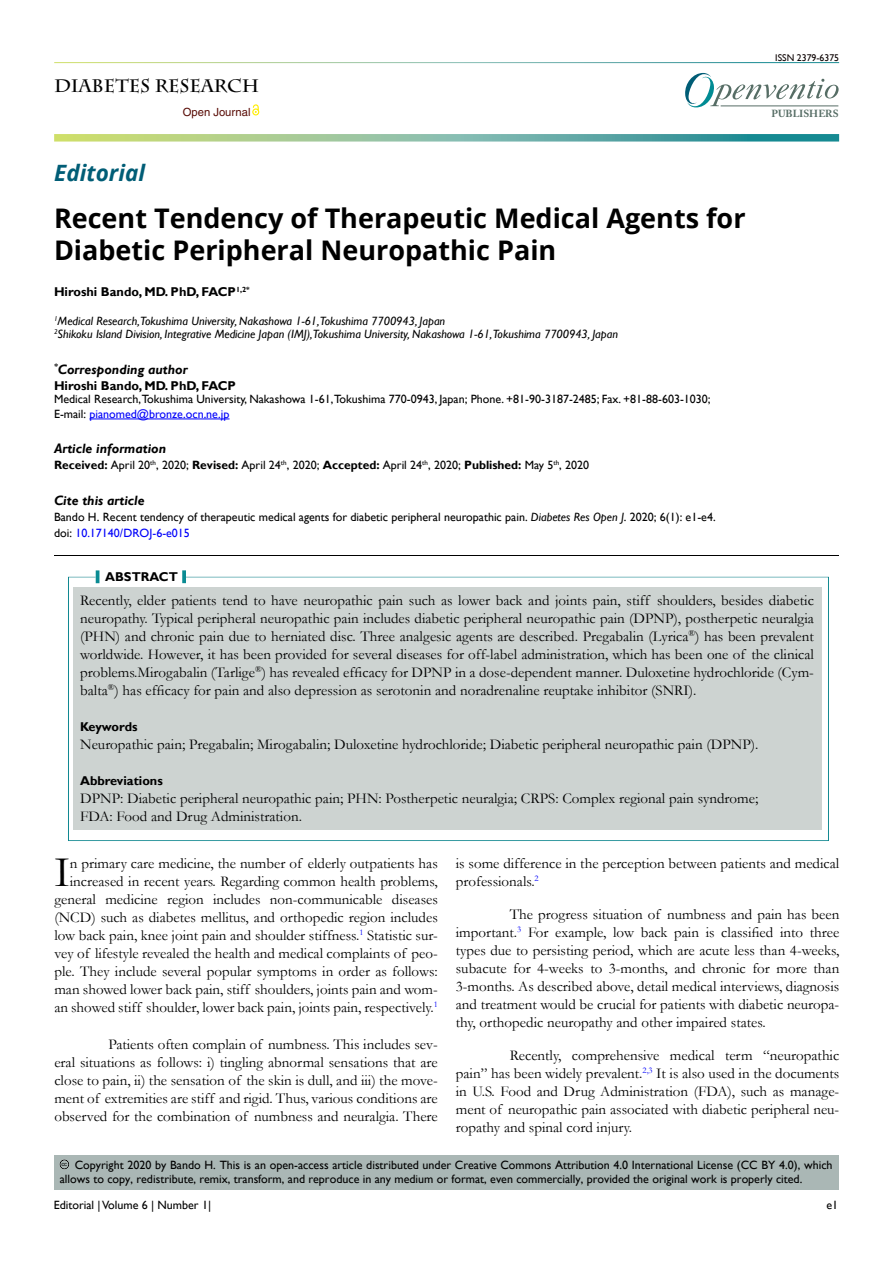
<style>
.page{position:relative;width:893px;height:1263px;background:#fff}
.page>*{position:absolute;margin:0;border:0;box-sizing:border-box;transform-origin:0 0}
.t1{font:43.8px "Garamond";color:#000}
.t2{font:700 27px/32.4px "Open Sans";color:#000}
.t3{font:italic 700 22.5px "Open Sans";color:#015d76}
.t4{font:700 18px "Charlemagne Std";color:#000}
.t5{font:15px/18px "Garamond";color:#000;text-align:justify}
.t6{font:italic 700 13.5px "Gill Sans";color:#000101}
.t7{font:italic 700 13.5px "Gill Sans";color:#000}
.t8{font:700 12.75px "Gill Sans";color:#000101}
.t9{font:700 12.75px "Gill Sans";color:#000}
.t10{font:12px/16px "Gill Sans";color:#000}
.t11{font:12px/14.5px "Gill Sans";color:#000101}
.t12{font:italic 12px/13.5px "Gill Sans";color:#000101}
.t13{font:11.25px "Helvetica LT Std";color:#580b05}
.t14{font:700 10.2px "Adobe Caslon Pro";color:#566d65}
.t15{font:9.75px "Gill Sans";color:#0a0000}
.t16{font:5.7px "Arial";color:#000}
.s1{color:#0000fa}
.s2{font-weight:700}
.s3{font-style:italic}
</style>
<div class="page">
<svg style="left:685px;top:73px;width:154px;height:35px"></svg>
<hr style="left:721px;top:106px;width:117px;height:1px;background:#566d65">
<svg style="left:54px;top:134px;width:785px;height:8px;background:#84bb9d"></svg>
<svg style="left:253px;top:104px;width:6px;height:10px"></svg>
<hr style="left:89px;top:419px;width:141px;height:1px;background:#0000fa">
<div style="left:42px;top:544px;width:810px;height:14px;background:#f9f2f3;opacity:.75"></div>
<div style="left:54px;top:1155px;width:785px;height:35px;background:#aab7b5"></div>
<div style="left:47px;top:1146px;width:37px;height:24px;background:#f9f2f3;opacity:.75"></div>
<div style="left:55px;top:566px;width:786px;height:276px;background:#f9f2f3;opacity:.75"></div>
<svg style="left:96px;top:570px;width:3px;height:13px"></svg>
<svg style="left:182px;top:570px;width:4px;height:13px"></svg>
<p class="t4" style="left:54px;top:76px;width:207px">DIABETES RESEARCH</p>
<h3 class="t3" style="left:54px;top:157px;width:92px">Editorial</h3>
<p class="t13" style="left:183px;top:105px;width:69px">Open Journal</p>
<h2 class="t2" style="left:54px;top:201px;width:693px">Recent Tendency of Therapeutic Medical Agents for<br>Diabetic Peripheral Neuropathic Pain</h2>
<p class="t8" style="left:54px;top:284px;width:197px">Hiroshi Bando, MD. PhD, FACP<sup>1,2*</sup></p>
<p class="t12" style="left:54px;top:314px;width:565px"><sup>1</sup>Medical Research,Tokushima University, Nakashowa 1-61,Tokushima 7700943, Japan<br><sup>2</sup>Shikoku Island Division, Integrative Medicine Japan (IMJ),Tokushima University, Nakashowa 1-61,Tokushima 7700943, Japan</p>
<p class="t6" style="left:54px;top:361px;width:135px"><sup>*</sup>Corresponding author</p>
<p class="t8" style="left:54px;top:378px;width:183px">Hiroshi Bando, MD. PhD, FACP</p>
<p class="t11" style="left:54px;top:392px;width:658px">Medical Research,Tokushima University, Nakashowa 1-61,Tokushima 770-0943, Japan; Phone. +81-90-3187-2485; Fax. +81-88-603-1030;<br>E-mail: <span class="s1">pianomed@bronze.ocn.ne.jp</span></p>
<p class="t6" style="left:54px;top:440px;width:114px">Article information</p>
<p class="t11" style="left:54px;top:458px;width:537px"><span class="s2">Received:</span> April 20<sup>th</sup>, 2020; <span class="s2">Revised:</span> April 24<sup>th</sup>, 2020; <span class="s2">Accepted:</span> April 24<sup>th</sup>, 2020; <span class="s2">Published:</span> May 5<sup>th</sup>, 2020</p>
<p class="t7" style="left:54px;top:493px;width:92px">Cite this article</p>
<p class="t10" style="left:54px;top:509px;width:663px">Bando H. Recent tendency of therapeutic medical agents for diabetic peripheral neuropathic pain. <span class="s3">Diabetes Res Open J</span>. 2020; 6(1): e1-e4. doi: <span class="s1">10.17140/DROJ-6-e015</span></p>
<p class="t15" style="left:775px;top:52px;width:65px">ISSN 2379-6375</p>
<p class="t14" style="left:771px;top:108px;width:69px">PUBLISHERS</p>
<p class="t9" style="left:105px;top:569px;width:74px">ABSTRACT</p>
<p class="t5" style="left:80px;top:591px;width:735px">Recently, elder patients tend to have neuropathic pain such as lower back and joints pain, stiff shoulders, besides diabetic neuropathy. Typical peripheral neuropathic pain includes diabetic peripheral neuropathic pain (DPNP), postherpetic neuralgia (PHN) and chronic pain due to herniated disc. Three analgesic agents are described. Pregabalin (Lyrica<sup>®</sup>) has been prevalent worldwide. However, it has been provided for several diseases for off-label administration, which has been one of the clinical problems.Mirogabalin (Tarlige<sup>®</sup>) has revealed efficacy for DPNP in a dose-dependent manner. Duloxetine hydrochloride (Cym&shy;balta<sup>®</sup>) has efficacy for pain and also depression as serotonin and noradrenaline reuptake inhibitor (SNRI).</p>
<p class="t9" style="left:80px;top:719px;width:59px">Keywords</p>
<p class="t5" style="left:80px;top:735px;width:680px">Neuropathic pain; Pregabalin; Mirogabalin; Duloxetine hydrochloride; Diabetic peripheral neuropathic pain (DPNP).</p>
<p class="t9" style="left:80px;top:773px;width:84px">Abbreviations</p>
<p class="t5" style="left:80px;top:789px;width:680px">DPNP: Diabetic peripheral neuropathic pain; PHN: Postherpetic neuralgia; CRPS: Complex regional pain syndrome;<br>FDA: Food and Drug Administration.</p>
<p class="t5" style="left:54px;top:854px;width:385px;text-align:right">n primary care medicine, the number of elderly outpatients has increased in recent years. Regarding common health problems, general medicine region includes non-communicable diseases (NCD) such as diabetes mellitus, and orthopedic region includes low back pain, knee joint pain and shoulder stiffness.<sup>1</sup> Statistic sur&shy;vey of lifestyle revealed the health and medical complaints of peo&shy;ple. They include several popular symptoms in order as follows: man showed lower back pain, stiff shoulders, joints pain and wom&shy;an showed stiff shoulder, lower back pain, joints pain, respectively.<sup>1</sup></p>
<p class="t5" style="left:54px;top:1035px;width:385px;text-indent:54px">Patients often complain of numbness. This includes sev&shy;eral situations as follows: i) tingling abnormal sensations that are close to pain, ii) the sensation of the skin is dull, and iii) the move&shy;ment of extremities are stiff and rigid. Thus, various conditions are observed for the combination of numbness and neuralgia. There</p>
<h1 class="t1" style="left:54px;top:843px;width:17px">I</h1>
<p class="t5" style="left:456px;top:854px;width:385px">is some difference in the perception between patients and medical professionals.<sup>2</sup></p>
<p class="t5" style="left:456px;top:905px;width:385px;text-indent:54px">The progress situation of numbness and pain has been important.<sup>3</sup> For example, low back pain is classified into three types due to persisting period, which are acute less than 4-weeks, subacute for 4-weeks to 3-months, and chronic for more than 3-months. As described above, detail medical interviews, diagnosis and treatment would be crucial for patients with diabetic neuropa&shy;thy, orthopedic neuropathy and other impaired states.</p>
<p class="t5" style="left:456px;top:1046px;width:385px;text-indent:54px">Recently, comprehensive medical term “neuropathic pain” has been widely prevalent.<sup>2,3</sup> It is also used in the documents in U.S. Food and Drug Administration (FDA), such as manage&shy;ment of neuropathic pain associated with diabetic peripheral neu&shy;ropathy and spinal cord injury.</p>
<p class="t10" style="left:60px;top:1158px;width:774px;line-height:14.4px;text-indent:15px">Copyright 2020 by Bando H. This is an open-access article distributed under Creative Commons Attribution 4.0 International License (CC BY 4.0), which allows to copy, redistribute, remix, transform, and reproduce in any medium or format, even commercially, provided the original work is properly cited.</p>
<p class="t16" style="left:61px;top:1160px;width:7px">cc</p>
<p class="t10" style="left:54px;top:1197px;width:159px">Editorial | Volume 6 | Number 1|</p>
<p class="t10" style="left:826px;top:1197px;width:13px">e1</p>
</div>
